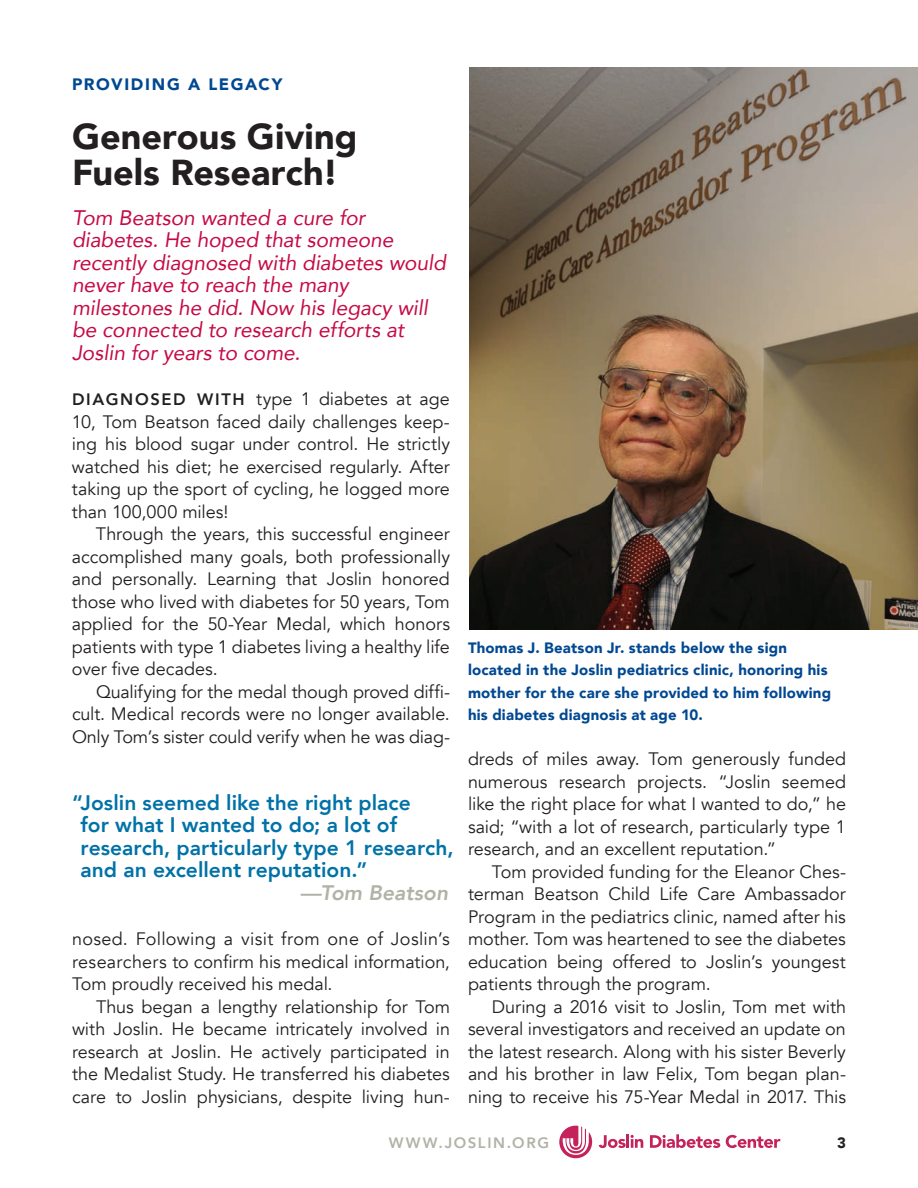
<style>
.page{position:relative;width:918px;height:1188px;background:#fff}
.page>*{position:absolute;margin:0;border:0;box-sizing:border-box;transform-origin:0 0}
.t1{font:900 36px/36px "Avenir";color:#231f20}
.t2{font:italic 21px/22.5px "Avenir";color:#c60a45}
.t3{font:800 21px/22.5px "Avenir";color:#0072a7}
.t4{font:italic 800 21px "Avenir";color:#b2b2a7}
.t5{font:18px/22.5px "Avenir";color:#231f20;text-align:justify}
.t6{font:900 16.5px "Avenir";letter-spacing:.1em;color:#014892}
.t7{font:900 15px/22.5px "Avenir";letter-spacing:.015em;color:#014892}
.t8{font:800 15px "Avenir";letter-spacing:.11em;color:#b2b2a7}
.t9{font:900 15px "Avenir";color:#231f20}
.s1{font-weight:800;font-size:16.5px}
</style>
<div class="page">
<img style="left:469px;top:68px;width:449px;height:562px">
<svg style="left:599px;top:1134px;width:44px;height:14px"></svg>
<svg style="left:650px;top:1134px;width:70px;height:14px"></svg>
<svg style="left:726px;top:1135px;width:54px;height:13px"></svg>
<svg style="left:559px;top:1126px;width:33px;height:32px"></svg>
<p class="t6" style="left:72px;top:70px;width:212px">PROVIDING A LEGACY</p>
<h1 class="t1" style="left:72px;top:117px;width:287px">Generous Giving<br>Fuels Research!</h1>
<p class="t2" style="left:72px;top:206px;width:376px">Tom Beatson wanted a cure for diabetes. He hoped that someone recently diagnosed with diabetes would never have to reach the many milestones he did. Now his legacy will be connected to research efforts at<br>Joslin for years to come.</p>
<p class="t5" style="left:72px;top:388px;width:380px"><span class="s1">DIAGNOSED WITH</span> type 1 diabetes at age 10, Tom Beatson faced daily challenges keep&shy;ing his blood sugar under control. He strictly watched his diet; he exercised regularly. After taking up the sport of cycling, he logged more than 100,000 miles!</p>
<p class="t5" style="left:72px;top:523px;width:380px;text-indent:24px">Through the years, this successful engineer accomplished many goals, both professionally and personally. Learning that Joslin honored those who lived with diabetes for 50 years, Tom applied for the 50-Year Medal, which honors patients with type 1 diabetes living a healthy life over five decades.</p>
<p class="t5" style="left:72px;top:680px;width:380px;text-indent:24px">Qualifying for the medal though proved diffi&shy;cult. Medical records were no longer available.<br>Only Tom’s sister could verify when he was diag-</p>
<p class="t7" style="left:468px;top:636px;width:365px">Thomas J. Beatson Jr. stands below the sign located in the Joslin pediatrics clinic, honoring his mother for the care she provided to him following his diabetes diagnosis at age 10.</p>
<p class="t5" style="left:468px;top:748px;width:380px">dreds of miles away. Tom generously funded numerous research projects. “Joslin seemed like the right place for what I wanted to do,” he said; “with a lot of research, particularly type 1 research, and an excellent reputation.”</p>
<p class="t5" style="left:468px;top:860px;width:380px;text-indent:24px">Tom provided funding for the Eleanor Ches&shy;terman Beatson Child Life Care Ambassador Program in the pediatrics clinic, named after his mother. Tom was heartened to see the diabetes education being offered to Joslin’s youngest patients through the program.</p>
<p class="t5" style="left:468px;top:995px;width:380px;text-indent:24px">During a 2016 visit to Joslin, Tom met with several investigators and received an update on the latest research. Along with his sister Beverly and his brother in law Felix, Tom began plan&shy;ning to receive his 75-Year Medal in 2017. This</p>
<p class="t8" style="left:389px;top:1131px;width:162px">WWW.JOSLIN.ORG</p>
<p class="t3" style="left:80px;top:791px;width:375px;text-indent:-8px">“ Joslin seemed like the right place<br>for what I wanted to do; a lot of research, particularly type 1 research, and an excellent reputation.”</p>
<p class="t4" style="left:300px;top:880px;width:150px">—Tom Beatson</p>
<p class="t5" style="left:72px;top:928px;width:379px">nosed. Following a visit from one of Joslin’s researchers to confirm his medical information, Tom proudly received his medal.</p>
<p class="t5" style="left:72px;top:995px;width:380px;text-indent:24px">Thus began a lengthy relationship for Tom with Joslin. He became intricately involved in research at Joslin. He actively participated in the Medalist Study. He transferred his diabetes care to Joslin physicians, despite living hun-</p>
<p class="t9" style="left:837px;top:1129px;width:10px">3</p>
</div>
